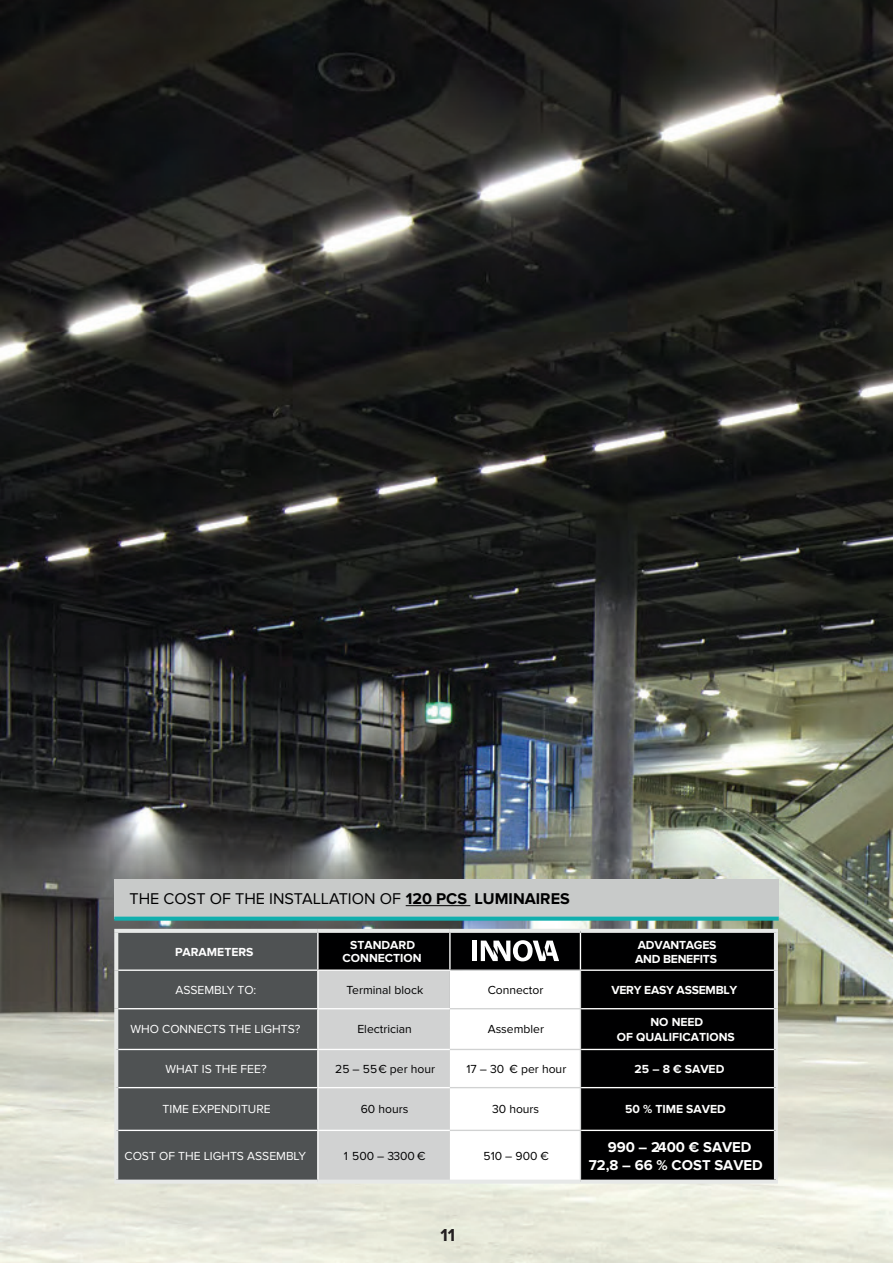
<style>
.page{position:relative;width:893px;height:1263px;background:#fff}
.page>*{position:absolute;margin:0;border:0;box-sizing:border-box;transform-origin:0 0}
.t1{font:700 18px "Proxima Nova";color:#231f20}
.t2{font:16.2px "Proxima Nova";color:#000001}
.t3{font:700 14.85px/17.7px "Proxima Nova";color:#fff;text-align:center}
.t4{font:12.15px "Proxima Nova";color:#000001}
.t5{font:12.15px "Proxima Nova";color:#fff}
.t6{font:700 12.15px/12.9px "Proxima Nova";color:#fff;text-align:center}
.t7{font:700 12.15px/14.2px "Proxima Nova";letter-spacing:-.02em;color:#fff}
.s1{font-weight:700}
</style>
<div class="page">
<img style="left:0;top:0;width:893px;height:1263px">
<div style="left:114px;top:879px;width:665px;height:40px;background:#c8cac9"></div>
<svg style="left:114px;top:917px;width:665px;height:4px;background:#18aaa9"></svg>
<hr style="left:406px;top:905px;width:64px;height:1px;background:#000001">
<div style="left:118px;top:933px;width:199px;height:246px;background:#4f5253"></div>
<div style="left:319px;top:933px;width:455px;height:246px;background:#000001"></div>
<svg style="left:319px;top:971px;width:261px;height:208px"></svg>
<svg style="left:114px;top:929px;width:204px;height:4px"></svg>
<svg style="left:114px;top:933px;width:4px;height:37px"></svg>
<svg style="left:318px;top:929px;width:132px;height:4px"></svg>
<svg style="left:450px;top:929px;width:130px;height:4px"></svg>
<svg style="left:580px;top:929px;width:198px;height:4px"></svg>
<hr style="left:774px;top:933px;width:4px;height:37px;background:#e6e8e7">
<svg style="left:114px;top:970px;width:4px;height:39px"></svg>
<hr style="left:774px;top:970px;width:4px;height:39px;background:#e6e8e7">
<hr style="left:114px;top:1009px;width:4px;height:40px;background:#e6e8e7">
<hr style="left:774px;top:1009px;width:4px;height:40px;background:#e6e8e7">
<hr style="left:114px;top:1049px;width:4px;height:38px;background:#e6e8e7">
<hr style="left:774px;top:1049px;width:4px;height:38px;background:#e6e8e7">
<hr style="left:114px;top:1087px;width:4px;height:43px;background:#e6e8e7">
<hr style="left:774px;top:1087px;width:4px;height:43px;background:#e6e8e7">
<hr style="left:114px;top:1130px;width:4px;height:49px;background:#e6e8e7">
<hr style="left:774px;top:1130px;width:4px;height:49px;background:#e6e8e7">
<svg style="left:114px;top:1179px;width:204px;height:4px"></svg>
<svg style="left:318px;top:1179px;width:132px;height:4px"></svg>
<svg style="left:580px;top:1179px;width:198px;height:4px"></svg>
<hr style="left:317px;top:933px;width:2px;height:36px;background:#fff">
<hr style="left:449px;top:933px;width:2px;height:36px;background:#fff">
<hr style="left:580px;top:933px;width:1px;height:36px;background:#fff">
<hr style="left:118px;top:969px;width:200px;height:2px;background:#fff">
<hr style="left:318px;top:969px;width:133px;height:2px;background:#fff">
<hr style="left:317px;top:971px;width:2px;height:37px;background:#fff">
<hr style="left:580px;top:969px;width:194px;height:2px;background:#fff">
<hr style="left:118px;top:1008px;width:200px;height:1px;background:#fff">
<hr style="left:318px;top:1008px;width:132px;height:1px;background:#fff">
<hr style="left:317px;top:1009px;width:2px;height:40px;background:#fff">
<hr style="left:581px;top:1008px;width:193px;height:1px;background:#fff">
<hr style="left:118px;top:1049px;width:200px;height:1px;background:#fff">
<hr style="left:318px;top:1049px;width:132px;height:1px;background:#fff">
<hr style="left:317px;top:1050px;width:2px;height:37px;background:#fff">
<hr style="left:581px;top:1049px;width:193px;height:1px;background:#fff">
<hr style="left:118px;top:1087px;width:200px;height:1px;background:#fff">
<hr style="left:318px;top:1087px;width:132px;height:1px;background:#fff">
<hr style="left:317px;top:1088px;width:2px;height:42px;background:#fff">
<hr style="left:581px;top:1087px;width:193px;height:1px;background:#fff">
<hr style="left:118px;top:1130px;width:200px;height:1px;background:#fff">
<hr style="left:318px;top:1130px;width:132px;height:1px;background:#fff">
<hr style="left:317px;top:1131px;width:2px;height:48px;background:#fff">
<hr style="left:581px;top:1130px;width:193px;height:1px;background:#fff">
<hr style="left:451px;top:969px;width:130px;height:2px;background:#d1d2d2">
<hr style="left:580px;top:971px;width:1px;height:37px;background:#d1d2d2">
<hr style="left:450px;top:1008px;width:131px;height:1px;background:#d1d2d2">
<hr style="left:580px;top:1009px;width:1px;height:40px;background:#d1d2d2">
<hr style="left:450px;top:1049px;width:131px;height:1px;background:#d1d2d2">
<hr style="left:580px;top:1050px;width:1px;height:37px;background:#d1d2d2">
<hr style="left:450px;top:1087px;width:131px;height:1px;background:#d1d2d2">
<hr style="left:580px;top:1088px;width:1px;height:42px;background:#d1d2d2">
<hr style="left:450px;top:1130px;width:131px;height:1px;background:#d1d2d2">
<hr style="left:580px;top:1131px;width:1px;height:48px;background:#d1d2d2">
<svg style="left:450px;top:1179px;width:130px;height:4px"></svg>
<div style="left:472px;top:940px;width:5px;height:21px;background:#fff"></div>
<svg style="left:481px;top:940px;width:78px;height:21px"></svg>
<h2 class="t2" style="left:130px;top:889px;width:442px">THE COST OF THE INSTALLATION OF <span class="s1">120 PCS LUMINAIRES</span></h2>
<p class="t6" style="left:175px;top:946px;width:80px">PARAMETERS</p>
<p class="t6" style="left:343px;top:939px;width:81px">STANDARD<br>CONNECTION</p>
<p class="t7" style="left:635px;top:938px;width:83px">ADVANTAGES<br>AND BENEFITS</p>
<p class="t5" style="left:175px;top:983px;width:82px">ASSEMBLY TO:</p>
<p class="t4" style="left:347px;top:983px;width:78px">Terminal block</p>
<p class="t4" style="left:488px;top:983px;width:57px">Connector</p>
<p class="t7" style="left:611px;top:983px;width:128px">VERY EASY ASSEMBLY</p>
<p class="t5" style="left:130px;top:1022px;width:172px">WHO CONNECTS THE LIGHTS?</p>
<p class="t4" style="left:357px;top:1022px;width:56px">Electrician</p>
<p class="t4" style="left:488px;top:1022px;width:58px">Assembler</p>
<p class="t6" style="left:617px;top:1015px;width:119px;line-height:14.5px">NO NEED<br>OF QUALIFICATIONS</p>
<p class="t5" style="left:165px;top:1062px;width:103px">WHAT IS THE FEE?</p>
<p class="t4" style="left:335px;top:1062px;width:101px">25 – 55€ per hour</p>
<p class="t4" style="left:466px;top:1062px;width:101px">17 – 30 € per hour</p>
<p class="t6" style="left:635px;top:1063px;width:91px">25 – 8 € SAVED</p>
<p class="t5" style="left:163px;top:1102px;width:110px">TIME EXPENDITURE</p>
<p class="t4" style="left:361px;top:1102px;width:49px">60 hours</p>
<p class="t4" style="left:492px;top:1102px;width:49px">30 hours</p>
<p class="t6" style="left:625px;top:1103px;width:102px">50 % TIME SAVED</p>
<p class="t5" style="left:124px;top:1149px;width:183px">COST OF THE LIGHTS ASSEMBLY</p>
<p class="t4" style="left:344px;top:1149px;width:83px">1 500 – 3300 €</p>
<p class="t4" style="left:483px;top:1149px;width:67px">510 – 900 €</p>
<p class="t3" style="left:589px;top:1139px;width:176px">990 – 2400 € SAVED<br>72,8 – 66 % COST SAVED</p>
<h1 class="t1" style="left:440px;top:1224px;width:16px">11</h1>
</div>
